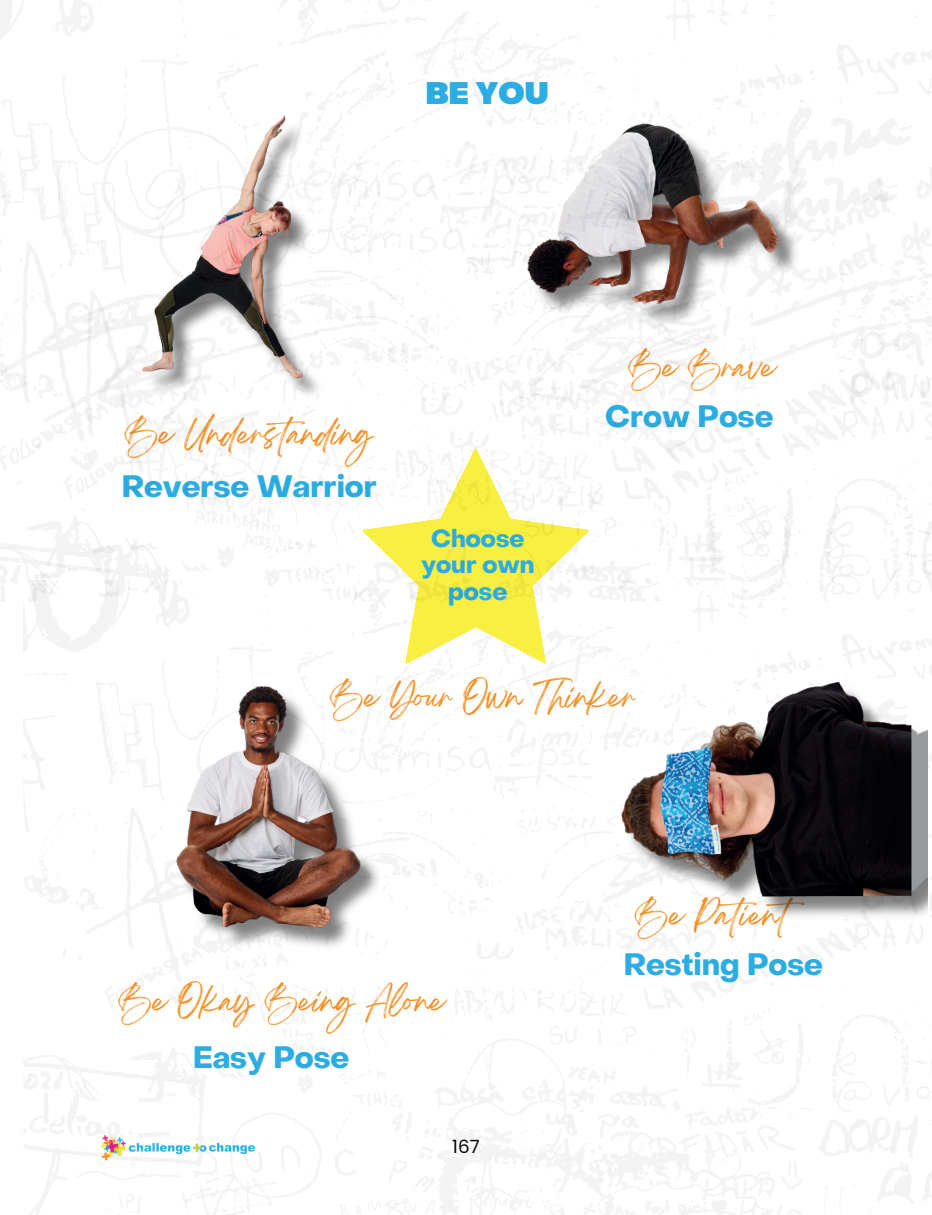
<style>
.page{position:relative;width:932px;height:1215px;background:#fff}
.page>*{position:absolute;margin:0;border:0;box-sizing:border-box;transform-origin:0 0}
.t1{font:700 30.45px "Object Sans";color:#2bade3}
.t2{font:900 30.45px "Object Sans";color:#2bade3}
.t3{font:27.45px "Breathing";color:#f68f23}
.t4{font:700 24.3px/26.2px "Object Sans";color:#2bade3;text-align:center}
.t5{font:18.3px "Poppins";color:#080704}
</style>
<div class="page">
<svg style="left:362px;top:601px;width:227px;height:62px"></svg>
<img style="left:117px;top:113px;width:222px;height:47px">
<img style="left:507px;top:98px;width:302px;height:62px">
<img style="left:163px;top:684px;width:217px;height:270px">
<img style="left:608px;top:664px;width:319px;height:270px">
<img style="left:0;top:160px;width:932px;height:441px">
<img style="left:93px;top:1127px;width:170px;height:40px">
<p class="t2" style="left:426px;top:66px;width:124px">BE YOU</p>
<p class="t3" style="left:125px;top:425px;width:250px">Be Understanding</p>
<p class="t1" style="left:122px;top:460px;width:256px">Reverse Warrior</p>
<p class="t4" style="left:421px;top:523px;width:115px">Choose your own pose</p>
<p class="t3" style="left:628px;top:359px;width:149px">Be Brave</p>
<p class="t1" style="left:605px;top:390px;width:170px">Crow Pose</p>
<p class="t3" style="left:330px;top:688px;width:307px">Be Your Own Thinker</p>
<p class="t3" style="left:118px;top:993px;width:328px">Be Okay Being Alone</p>
<p class="t1" style="left:193px;top:1031px;width:158px">Easy Pose</p>
<p class="t5" style="left:452px;top:1136px;width:29px">167</p>
<p class="t3" style="left:635px;top:906px;width:184px">Be Patient</p>
<p class="t1" style="left:623px;top:938px;width:201px">Resting Pose</p>
</div>
